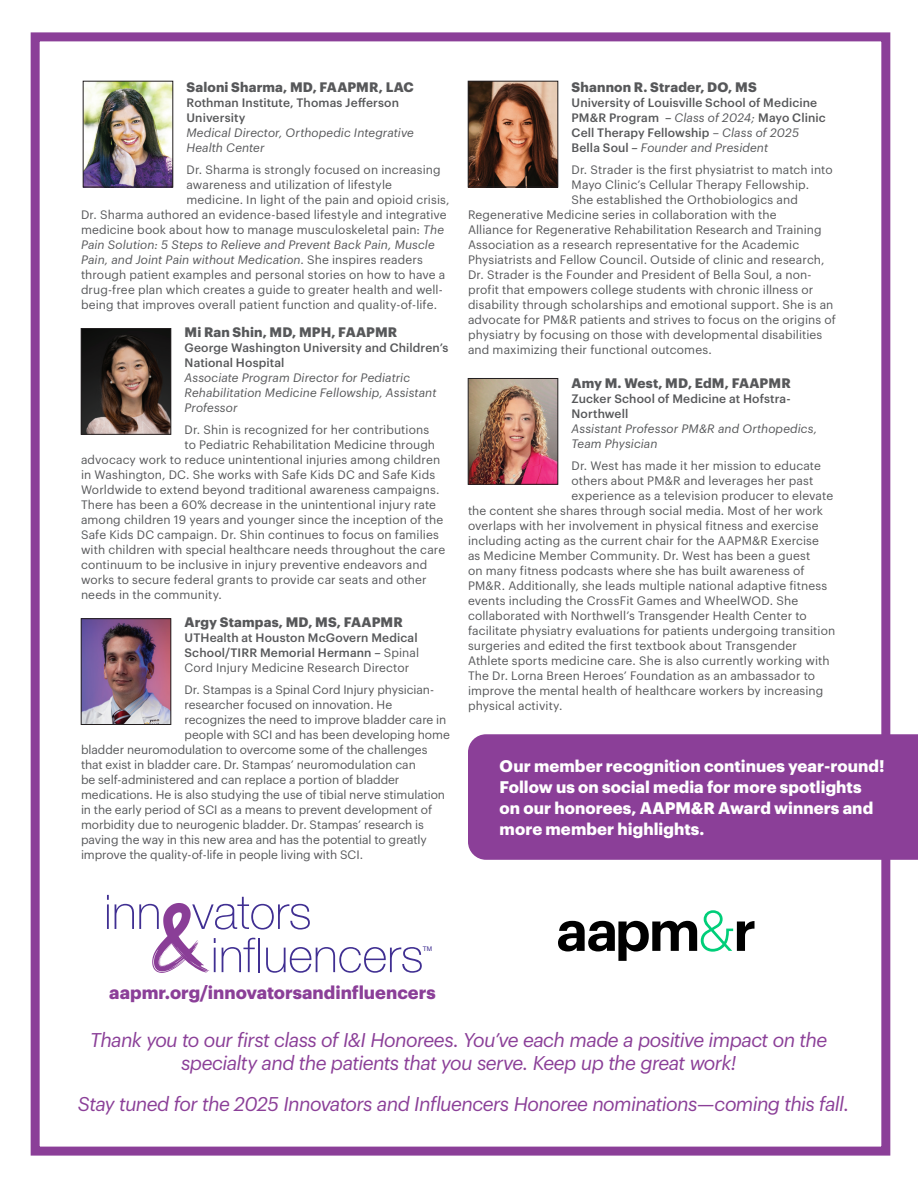
<style>
.page{position:relative;width:918px;height:1188px;background:#fff}
.page>*{position:absolute;margin:0;border:0;box-sizing:border-box;transform-origin:0 0}
.t1{font:italic 19.5px/23.4px "Graphik";letter-spacing:-.03em;color:#8b3f98;text-align:center}
.t2{font:700 18px "Graphik";color:#8b3f98}
.t3{font:700 16.5px/21px "Graphik";letter-spacing:.005em;color:#fff}
.t4{font:700 13.5px "Graphik";letter-spacing:.01em;color:#57585a}
.t5{font:12px "Graphik";letter-spacing:.005em;color:#57585a}
.t6{font:italic 12px/15px "Graphik";letter-spacing:.005em;color:#57585a}
.t7{font:500 12px/15px "Graphik";letter-spacing:.01em;color:#57585a}
.t8{font:6.45px "Helvetica";color:#402f92}
.s1{font-weight:500;font-style:normal}
.s2{font-style:italic}
.s3{font-style:normal}
.s4{font-weight:400}
.s5{font-weight:400;font-style:italic}
</style>
<div class="page">
<div style="left:31px;top:32px;width:859px;height:1124px;border:9px solid #8b3f98"></div>
<img style="left:83px;top:330px;width:86px;height:103px">
<div style="left:81px;top:328px;width:90px;height:107px;border:1px solid #231f20"></div>
<img style="left:470px;top:83px;width:86px;height:102px">
<div style="left:468px;top:81px;width:90px;height:106px;border:1px solid #231f20"></div>
<img style="left:470px;top:380px;width:86px;height:103px">
<div style="left:468px;top:378px;width:90px;height:107px;border:1px solid #231f20"></div>
<img style="left:83px;top:620px;width:86px;height:103px">
<div style="left:81px;top:618px;width:90px;height:107px;border:1px solid #231f20"></div>
<div style="left:468px;top:734px;width:450px;height:126px;background:#8b3f98"></div>
<hr style="left:107px;top:904px;width:2px;height:25px;background:#402f92">
<svg style="left:115px;top:897px;width:307px;height:76px"></svg>
<svg style="left:558px;top:910px;width:197px;height:51px"></svg>
<img style="left:85px;top:83px;width:86px;height:102px">
<div style="left:83px;top:81px;width:90px;height:106px;border:1px solid #231f20"></div>
<p class="t4" style="left:186px;top:77px;width:229px">Saloni Sharma, MD, FAAPMR, LAC</p>
<p class="t6" style="left:186px;top:94px;width:229px"><span class="s1">Rothman Institute, Thomas Jefferson<br>University<br></span>Medical Director, Orthopedic Integrative<br>Health Center</p>
<p class="t5" style="left:186px;top:160px;width:256px">Dr. Sharma is strongly focused on increasing</p>
<p class="t5" style="left:186px;top:175px;width:207px">awareness and utilization of lifestyle</p>
<p class="t5" style="left:186px;top:190px;width:265px">medicine. In light of the pain and opioid crisis,</p>
<p class="t5" style="left:81px;top:205px;width:367px">Dr. Sharma authored an evidence-based lifestyle and integrative</p>
<p class="t5" style="left:81px;top:220px;width:365px">medicine book about how to manage musculoskeletal pain: <span class="s2">The</span></p>
<p class="t6" style="left:81px;top:236px;width:355px">Pain Solution: 5 Steps to Relieve and Prevent Back Pain, Muscle</p>
<p class="t6" style="left:81px;top:251px;width:343px">Pain, and Joint Pain without Medication<span class="s3">. She inspires readers</span></p>
<p class="t5" style="left:81px;top:265px;width:366px">through patient examples and personal stories on how to have a</p>
<p class="t5" style="left:81px;top:280px;width:363px">drug-free plan which creates a guide to greater health and well-</p>
<p class="t5" style="left:81px;top:295px;width:358px">being that improves overall patient function and quality-of-life.</p>
<p class="t4" style="left:185px;top:322px;width:214px">Mi Ran Shin, MD, MPH, FAAPMR</p>
<p class="t6" style="left:185px;top:339px;width:266px"><span class="s1">George Washington University and Children’s National Hospital<br></span>Associate Program Director for Pediatric Rehabilitation Medicine Fellowship, Assistant Professor</p>
<p class="t5" style="left:185px;top:421px;width:246px">Dr. Shin is recognized for her contributions</p>
<p class="t5" style="left:185px;top:436px;width:252px">to Pediatric Rehabilitation Medicine through</p>
<p class="t5" style="left:81px;top:451px;width:361px">advocacy work to reduce unintentional injuries among children</p>
<p class="t5" style="left:81px;top:466px;width:356px">in Washington, DC. She works with Safe Kids DC and Safe Kids</p>
<p class="t5" style="left:81px;top:481px;width:360px">Worldwide to extend beyond traditional awareness campaigns.</p>
<p class="t5" style="left:81px;top:496px;width:357px">There has been a 60% decrease in the unintentional injury rate</p>
<p class="t5" style="left:81px;top:511px;width:364px">among children 19 years and younger since the inception of the</p>
<p class="t5" style="left:81px;top:526px;width:359px">Safe Kids DC campaign. Dr. Shin continues to focus on families</p>
<p class="t5" style="left:81px;top:541px;width:366px">with children with special healthcare needs throughout the care</p>
<p class="t5" style="left:81px;top:556px;width:348px">continuum to be inclusive in injury preventive endeavors and</p>
<p class="t5" style="left:81px;top:571px;width:347px">works to secure federal grants to provide car seats and other</p>
<p class="t5" style="left:81px;top:586px;width:142px">needs in the community.</p>
<p class="t4" style="left:185px;top:612px;width:220px">Argy Stampas, MD, MS, FAAPMR</p>
<p class="t7" style="left:185px;top:630px;width:236px">UTHealth at Houston McGovern Medical<br>School/TIRR Memorial Hermann – <span class="s4">Spinal<br>Cord Injury Medicine Research Director</span></p>
<p class="t5" style="left:185px;top:681px;width:251px">Dr. Stampas is a Spinal Cord Injury physician-</p>
<p class="t5" style="left:185px;top:696px;width:209px">researcher focused on innovation. He</p>
<p class="t5" style="left:185px;top:711px;width:263px">recognizes the need to improve bladder care in</p>
<p class="t5" style="left:185px;top:726px;width:267px">people with SCI and has been developing home</p>
<p class="t5" style="left:81px;top:741px;width:348px">bladder neuromodulation to overcome some of the challenges</p>
<p class="t5" style="left:81px;top:756px;width:336px">that exist in bladder care. Dr. Stampas’ neuromodulation can</p>
<p class="t5" style="left:81px;top:771px;width:320px">be self-administered and can replace a portion of bladder</p>
<p class="t5" style="left:81px;top:786px;width:366px">medications. He is also studying the use of tibial nerve stimulation</p>
<p class="t5" style="left:81px;top:801px;width:353px">in the early period of SCI as a means to prevent development of</p>
<p class="t5" style="left:81px;top:816px;width:345px">morbidity due to neurogenic bladder. Dr. Stampas’ research is</p>
<p class="t5" style="left:81px;top:831px;width:347px">paving the way in this new area and has the potential to greatly</p>
<p class="t5" style="left:81px;top:846px;width:284px">improve the quality-of-life in people living with SCI.</p>
<p class="t4" style="left:572px;top:77px;width:187px">Shannon R. Strader, DO, MS</p>
<p class="t7" style="left:572px;top:94px;width:256px">University of Louisville School of Medicine PM&amp;R Program – <span class="s5">Class of 2024;</span> Mayo Clinic Cell Therapy Fellowship <span class="s4">–</span> <span class="s5">Class of 2025<br></span>Bella Soul – <span class="s5">Founder and President</span></p>
<p class="t5" style="left:572px;top:160px;width:263px">Dr. Strader is the first physiatrist to match into</p>
<p class="t5" style="left:572px;top:175px;width:239px">Mayo Clinic’s Cellular Therapy Fellowship.</p>
<p class="t5" style="left:572px;top:190px;width:228px">She established the Orthobiologics and</p>
<p class="t5" style="left:468px;top:205px;width:310px">Regenerative Medicine series in collaboration with the</p>
<p class="t5" style="left:468px;top:220px;width:355px">Alliance for Regenerative Rehabilitation Research and Training</p>
<p class="t5" style="left:468px;top:235px;width:333px">Association as a research representative for the Academic</p>
<p class="t5" style="left:468px;top:250px;width:358px">Physiatrists and Fellow Council. Outside of clinic and research,</p>
<p class="t5" style="left:468px;top:265px;width:345px">Dr. Strader is the Founder and President of Bella Soul, a non-</p>
<p class="t5" style="left:468px;top:280px;width:347px">profit that empowers college students with chronic illness or</p>
<p class="t5" style="left:468px;top:295px;width:367px">disability through scholarships and emotional support. She is an</p>
<p class="t5" style="left:468px;top:310px;width:369px">advocate for PM&amp;R patients and strives to focus on the origins of</p>
<p class="t5" style="left:468px;top:325px;width:356px">physiatry by focusing on those with developmental disabilities</p>
<p class="t5" style="left:468px;top:340px;width:245px">and maximizing their functional outcomes.</p>
<p class="t4" style="left:572px;top:373px;width:221px">Amy M. West, MD, EdM, FAAPMR</p>
<p class="t6" style="left:572px;top:390px;width:247px"><span class="s1">Zucker School of Medicine at Hofstra-<br>Northwell<br></span>Assistant Professor PM&amp;R and Orthopedics,<br>Team Physician</p>
<p class="t5" style="left:572px;top:457px;width:251px">Dr. West has made it her mission to educate</p>
<p class="t5" style="left:572px;top:472px;width:243px">others about PM&amp;R and leverages her past</p>
<p class="t5" style="left:572px;top:487px;width:263px">experience as a television producer to elevate</p>
<p class="t5" style="left:468px;top:502px;width:357px">the content she shares through social media. Most of her work</p>
<p class="t5" style="left:468px;top:517px;width:352px">overlaps with her involvement in physical fitness and exercise</p>
<p class="t5" style="left:468px;top:532px;width:353px">including acting as the current chair for the AAPM&amp;R Exercise</p>
<p class="t5" style="left:468px;top:547px;width:344px">as Medicine Member Community. Dr. West has been a guest</p>
<p class="t5" style="left:468px;top:562px;width:338px">on many fitness podcasts where she has built awareness of</p>
<p class="t5" style="left:468px;top:577px;width:361px">PM&amp;R. Additionally, she leads multiple national adaptive fitness</p>
<p class="t5" style="left:468px;top:592px;width:332px">events including the CrossFit Games and WheelWOD. She</p>
<p class="t5" style="left:468px;top:607px;width:340px">collaborated with Northwell’s Transgender Health Center to</p>
<p class="t5" style="left:468px;top:622px;width:369px">facilitate physiatry evaluations for patients undergoing transition</p>
<p class="t5" style="left:468px;top:637px;width:331px">surgeries and edited the first textbook about Transgender</p>
<p class="t5" style="left:468px;top:652px;width:363px">Athlete sports medicine care. She is also currently working with</p>
<p class="t5" style="left:468px;top:667px;width:349px">The Dr. Lorna Breen Heroes’ Foundation as an ambassador to</p>
<p class="t5" style="left:468px;top:682px;width:357px">improve the mental health of healthcare workers by increasing</p>
<p class="t5" style="left:468px;top:697px;width:96px">physical activity.</p>
<p class="t3" style="left:500px;top:754px;width:387px">Our member recognition continues year-round!<br>Follow us on social media for more spotlights on our honorees, AAPM&amp;R Award winners and more member highlights.</p>
<p class="t8" style="left:423px;top:944px;width:11px">TM</p>
<p class="t2" style="left:109px;top:978px;width:328px">aapmr.org/innovatorsandinfluencers</p>
<p class="t1" style="left:90px;top:1027px;width:739px">Thank you to our first class of I&amp;I Honorees. You’ve each made a positive impact on the specialty and the patients that you serve. Keep up the great work!</p>
<p class="t1" style="left:78px;top:1091px;width:773px">Stay tuned for the 2025 Innovators and Influencers Honoree nominations—coming this fall.</p>
</div>
